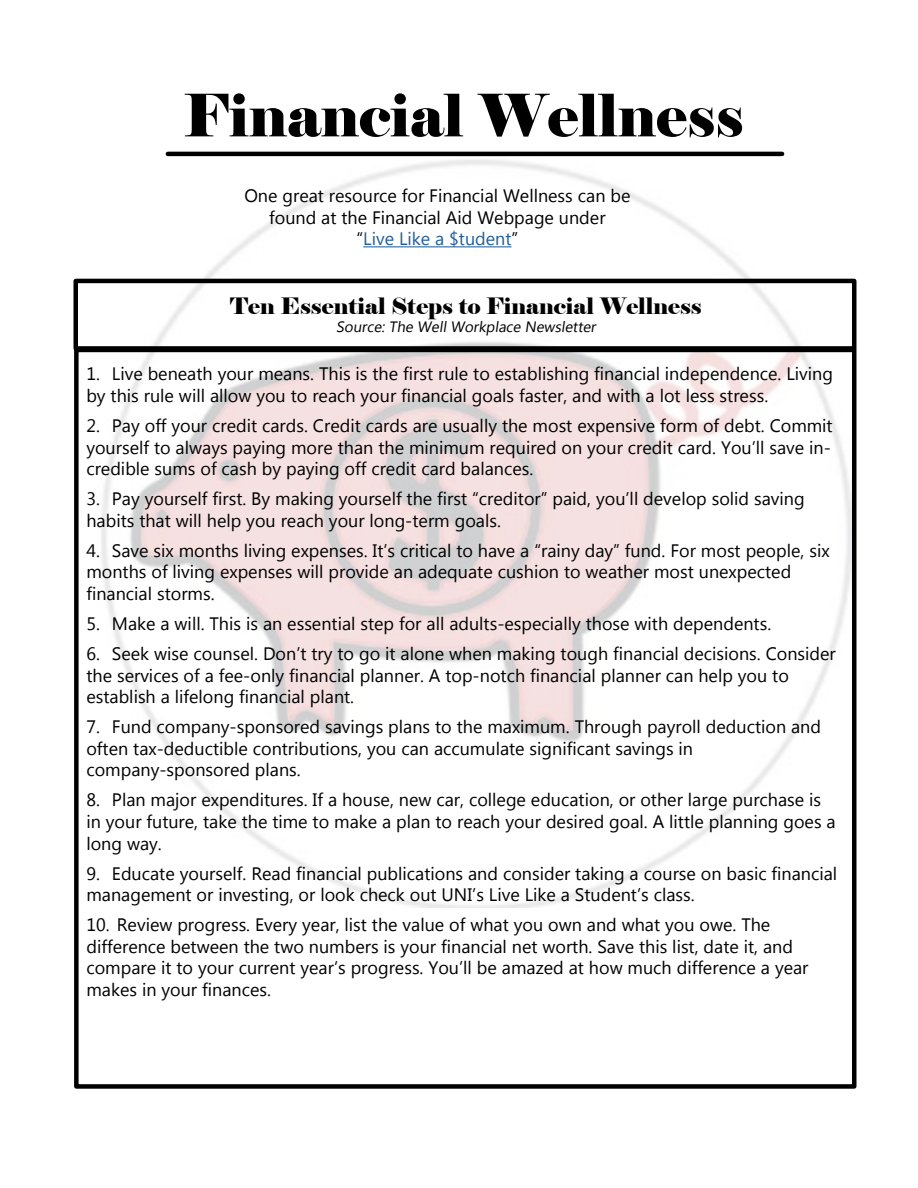
<style>
.page{position:relative;width:918px;height:1188px;background:#fff}
.page>*{position:absolute;margin:0;border:0;box-sizing:border-box;transform-origin:0 0}
.t1{font:58.5px "Elephant";color:#000}
.t2{font:22.5px "Elephant";color:#000}
.t3{font:18px/21.6px "Lao UI";color:#000}
.t4{font:15px "Lao UI";color:#000}
.s1{color:#215e9e}
</style>
<div class="page">
<img style="left:96px;top:154px;width:756px;height:754px">
<hr style="left:168px;top:152px;width:614px;height:4px;background:#000">
<hr style="left:363px;top:246px;width:149px;height:1px;background:#215e9e">
<div style="left:74px;top:348px;width:782px;height:741px;border:4px solid #000"></div>
<div style="left:74px;top:279px;width:782px;height:72px;border:4px solid #000"></div>
<h1 class="t1" style="left:183px;top:79px;width:562px">Financial Wellness</h1>
<p class="t3" style="left:244px;top:184px;width:388px;text-align:center">One great resource for Financial Wellness can be found at the Financial Aid Webpage under<br>“<span class="s1">Live Like a $tudent</span>”</p>
<p class="t2" style="left:230px;top:292px;width:473px">Ten Essential Steps to Financial Wellness</p>
<p class="t4" style="left:336px;top:316px;width:264px">Source: The Well Workplace Newsletter</p>
<p class="t3" style="left:86px;top:362px;width:748px">1. Live beneath your means. This is the first rule to establishing financial independence. Living by this rule will allow you to reach your financial goals faster, and with a lot less stress.</p>
<p class="t3" style="left:86px;top:414px;width:748px;text-align:justify">2. Pay off your credit cards. Credit cards are usually the most expensive form of debt. Commit yourself to always paying more than the minimum required on your credit card. You’ll save in&shy;credible sums of cash by paying off credit card balances.</p>
<p class="t3" style="left:86px;top:487px;width:720px">3. Pay yourself first. By making yourself the first “creditor” paid, you’ll develop solid saving habits that will help you reach your long-term goals.</p>
<p class="t3" style="left:86px;top:539px;width:745px">4. Save six months living expenses. It’s critical to have a “rainy day” fund. For most people, six months of living expenses will provide an adequate cushion to weather most unexpected financial storms.</p>
<p class="t3" style="left:86px;top:612px;width:686px">5. Make a will. This is an essential step for all adults-especially those with dependents.</p>
<p class="t3" style="left:86px;top:642px;width:751px">6. Seek wise counsel. Don’t try to go it alone when making tough financial decisions. Consider the services of a fee-only financial planner. A top-notch financial planner can help you to establish a lifelong financial plant.</p>
<p class="t3" style="left:86px;top:715px;width:736px">7. Fund company-sponsored savings plans to the maximum. Through payroll deduction and often tax-deductible contributions, you can accumulate significant savings in company-sponsored plans.</p>
<p class="t3" style="left:86px;top:788px;width:751px">8. Plan major expenditures. If a house, new car, college education, or other large purchase is in your future, take the time to make a plan to reach your desired goal. A little planning goes a long way.</p>
<p class="t3" style="left:86px;top:862px;width:752px">9. Educate yourself. Read financial publications and consider taking a course on basic financial management or investing, or look check out UNI’s Live Like a Student’s class.</p>
<p class="t3" style="left:86px;top:913px;width:724px">10. Review progress. Every year, list the value of what you own and what you owe. The difference between the two numbers is your financial net worth. Save this list, date it, and compare it to your current year’s progress. You’ll be amazed at how much difference a year makes in your finances.</p>
</div>
